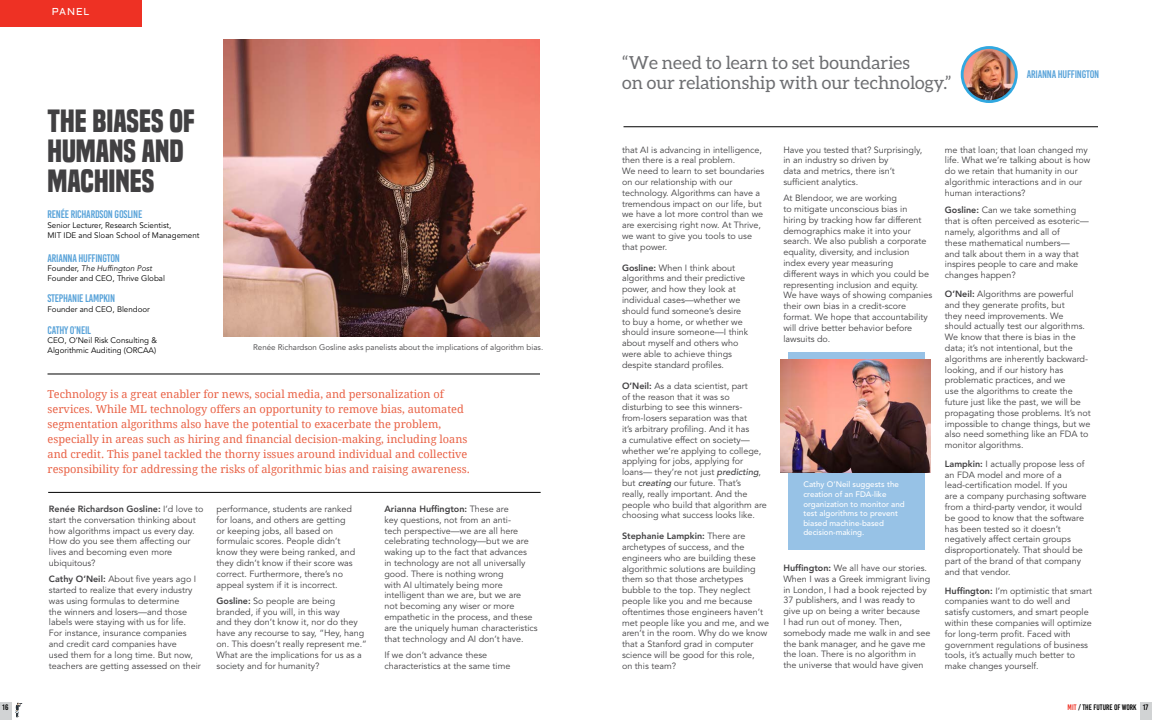
<style>
.page{position:relative;width:1152px;height:720px;background:#fff}
.page>*{position:absolute;margin:0;border:0;box-sizing:border-box;transform-origin:0 0}
.t1{font:700 30px/30px "Built Titling Rg";color:#414042}
.t2{font:18px/20px "Aleo";color:#6d6e71}
.t3{font:11px/15px "Droid Serif";color:#e96246}
.t4{font:11px "Base One";letter-spacing:-.02em;color:#59a3d9}
.t5{font:10px "Aldrich";letter-spacing:.1em;color:#fff}
.t6{font:9px/10.8px "Avenir LT Std";color:#414042}
.t7{font:8px/9.6px "Avenir LT Std";color:#000}
.t8{font:500 8px/9.6px "Avenir LT Std";color:#fff}
.t9{font:8px "Avenir LT Std";color:#414042}
.t10{font:8px "Base One";color:#000}
.s1{font-weight:300;font-style:italic}
.s2{font-weight:800}
.s3{font-weight:500;font-style:italic}
.s4{color:#ee3124}
</style>
<div class="page">
<div style="left:788px;top:352px;width:136px;height:197px;background:#97c2e6"></div>
<div style="left:0;top:0;width:141px;height:26px;background:#ee3124"></div>
<hr style="left:48px;top:374px;width:492px;height:1px;background:#000">
<hr style="left:624px;top:126px;width:474px;height:1px;background:#000">
<img style="left:962px;top:47px;width:54px;height:55px;border-radius:27px">
<div style="left:961px;top:46px;width:57px;height:57px;border:3px solid #31a8e0;border-radius:50%"></div>
<hr style="left:48px;top:492px;width:493px;height:1px;background:#000">
<div style="left:1141px;top:702px;width:11px;height:18px;background:#d1d3d4"></div>
<div style="left:0;top:702px;width:11px;height:18px;background:#d1d3d4"></div>
<svg style="left:15px;top:703px;width:8px;height:15px"></svg>
<img style="left:223px;top:40px;width:317px;height:296px">
<img style="left:781px;top:359px;width:149px;height:113px">
<p class="t5" style="left:52px;top:5px;width:39px">PANEL</p>
<h1 class="t1" style="left:48px;top:106px;width:149px">THE BIASES OF<br>HUMANS AND<br>MACHINES</h1>
<p class="t4" style="left:48px;top:209px;width:96px">RENÉE RICHARDSON GOSLINE</p>
<p class="t7" style="left:48px;top:221px;width:153px">Senior Lecturer, Research Scientist,<br>MIT IDE and Sloan School of Management</p>
<p class="t4" style="left:48px;top:252px;width:74px">ARIANNA HUFFINGTON</p>
<p class="t7" style="left:48px;top:264px;width:119px">Founder, <span class="s1">The Huffington Post<br></span>Founder and CEO, Thrive Global</p>
<p class="t4" style="left:48px;top:293px;width:69px">STEPHANIE LAMPKIN</p>
<p class="t7" style="left:48px;top:305px;width:104px">Founder and CEO, Blendoor</p>
<p class="t4" style="left:48px;top:324px;width:45px">CATHY O’NEIL</p>
<p class="t7" style="left:48px;top:336px;width:111px">CEO, O’Neil Risk Consulting &amp;<br>Algorithmic Auditing (ORCAA)</p>
<p class="t9" style="left:253px;top:342px;width:292px">Renée Richardson Gosline asks panelists about the implications of algorithm bias.</p>
<p class="t3" style="left:48px;top:387px;width:424px">Technology is a great enabler for news, social media, and personalization of services. While ML technology offers an opportunity to remove bias, automated segmentation algorithms also have the potential to exacerbate the problem, especially in areas such as hiring and financial decision-making, including loans and credit. This panel tackled the thorny issues around individual and collective responsibility for addressing the risks of algorithmic bias and raising awareness.</p>
<p class="t6" style="left:49px;top:504px;width:156px"><span class="s2">Renée Richardson Gosline:</span> I’d love to start the conversation thinking about how algorithms impact us every day.<br>How do you see them affecting our lives and becoming even more ubiquitous?</p>
<p class="t6" style="left:49px;top:574px;width:153px"><span class="s2">Cathy O’Neil:</span> About five years ago I started to realize that every industry was using formulas to determine<br>the winners and losers—and those labels were staying with us for life.<br>For instance, insurance companies and credit card companies have<br>used them for a long time. But now, teachers are getting assessed on their</p>
<p class="t6" style="left:217px;top:504px;width:140px">performance, students are ranked for loans, and others are getting or keeping jobs, all based on formulaic scores. People didn’t know they were being ranked, and they didn’t know if their score was correct. Furthermore, there’s no appeal system if it is incorrect.</p>
<p class="t6" style="left:217px;top:596px;width:152px"><span class="s2">Gosline:</span> So people are being branded, if you will, in this way<br>and they don’t know it, nor do they have any recourse to say, “Hey, hang on. This doesn’t really represent me.”<br>What are the implications for us as a society and for humanity?</p>
<p class="t6" style="left:384px;top:504px;width:155px"><span class="s2">Arianna Huffington:</span> These are<br>key questions, not from an anti-<br>tech perspective—we are all here celebrating technology—but we are waking up to the fact that advances<br>in technology are not all universally good. There is nothing wrong<br>with AI ultimately being more intelligent than we are, but we are<br>not becoming any wiser or more empathetic in the process, and these are the uniquely human characteristics that technology and AI don’t have.</p>
<p class="t6" style="left:384px;top:650px;width:127px">If we don’t advance these characteristics at the same time</p>
<h2 class="t2" style="left:622px;top:53px;width:331px">“We need to learn to set boundaries<br>on our relationship with our technology.”</h2>
<p class="t4" style="left:1027px;top:68px;width:74px">ARIANNA HUFFINGTON</p>
<p class="t6" style="left:622px;top:144px;width:144px">that AI is advancing in intelligence, then there is a real problem.<br>We need to learn to set boundaries on our relationship with our technology. Algorithms can have a tremendous impact on our life, but we have a lot more control than we are exercising right now. At Thrive, we want to give you tools to use that power.</p>
<p class="t6" style="left:622px;top:262px;width:128px"><span class="s2">Gosline:</span> When I think about algorithms and their predictive power, and how they look at individual cases—whether we should fund someone’s desire to buy a home, or whether we should insure someone—I think about myself and others who were able to achieve things despite standard profiles.</p>
<p class="t6" style="left:622px;top:381px;width:146px"><span class="s2">O’Neil:</span> As a data scientist, part<br>of the reason that it was so disturbing to see this winners&shy;from-losers separation was that<br>it’s arbitrary profiling. And it has<br>a cumulative effect on society— whether we’re applying to college, applying for jobs, applying for loans— they’re not just <span class="s3">predicting</span>, but <span class="s3">creating</span> our future. That’s<br>really, really important. And the people who build that algorithm are choosing what success looks like.</p>
<p class="t6" style="left:622px;top:531px;width:149px"><span class="s2">Stephanie Lampkin:</span> There are archetypes of success, and the engineers who are building these algorithmic solutions are building them so that those archetypes bubble to the top. They neglect people like you and me because oftentimes those engineers haven’t met people like you and me, and we aren’t in the room. Why do we know that a Stanford grad in computer science will be good for this role,<br>on this team?</p>
<p class="t6" style="left:783px;top:144px;width:140px">Have you tested that? Surprisingly, in an industry so driven by<br>data and metrics, there isn’t sufficient analytics.</p>
<p class="t6" style="left:783px;top:193px;width:150px">At Blendoor, we are working<br>to mitigate unconscious bias in hiring by tracking how far different demographics make it into your search. We also publish a corporate equality, diversity, and inclusion index every year measuring<br>different ways in which you could be representing inclusion and equity.<br>We have ways of showing companies their own bias in a credit-score format. We hope that accountability will drive better behavior before lawsuits do.</p>
<p class="t8" style="left:803px;top:480px;width:103px">Cathy O’Neil suggests the creation of an FDA-like organization to monitor and test algorithms to prevent biased machine-based decision-making.</p>
<p class="t6" style="left:783px;top:563px;width:148px"><span class="s2">Huffington:</span> We all have our stories.<br>When I was a Greek immigrant living in London, I had a book rejected by<br>37 publishers, and I was ready to give up on being a writer because<br>I had run out of money. Then, somebody made me walk in and see the bank manager, and he gave me the loan. There is no algorithm in the universe that would have given</p>
<p class="t6" style="left:945px;top:144px;width:147px">me that loan; that loan changed my life. What we’re talking about is how do we retain that humanity in our algorithmic interactions and in our human interactions?</p>
<p class="t6" style="left:945px;top:205px;width:145px"><span class="s2">Gosline:</span> Can we take something that is often perceived as esoteric— namely, algorithms and all of<br>these mathematical numbers—<br>and talk about them in a way that inspires people to care and make changes happen?</p>
<p class="t6" style="left:945px;top:289px;width:148px"><span class="s2">O’Neil:</span> Algorithms are powerful and they generate profits, but<br>they need improvements. We should actually test our algorithms.<br>We know that there is bias in the data; it’s not intentional, but the algorithms are inherently backward&shy;looking, and if our history has problematic practices, and we<br>use the algorithms to create the future just like the past, we will be propagating those problems. It’s not impossible to change things, but we also need something like an FDA to monitor algorithms.</p>
<p class="t6" style="left:945px;top:459px;width:143px"><span class="s2">Lampkin:</span> I actually propose less of an FDA model and more of a lead-certification model. If you<br>are a company purchasing software from a third-party vendor, it would be good to know that the software has been tested so it doesn’t negatively affect certain groups disproportionately. That should be part of the brand of that company and that vendor.</p>
<p class="t6" style="left:945px;top:585px;width:149px"><span class="s2">Huffington:</span> I’m optimistic that smart companies want to do well and satisfy customers, and smart people within these companies will optimize for long-term profit. Faced with government regulations of business tools, it’s actually much better to make changes yourself.</p>
<p class="t10" style="left:2px;top:703px;width:8px">16</p>
<p class="t10" style="left:1068px;top:703px;width:82px"><span class="s4">MIT</span> / THE FUTURE OF WORK 17</p>
</div>
